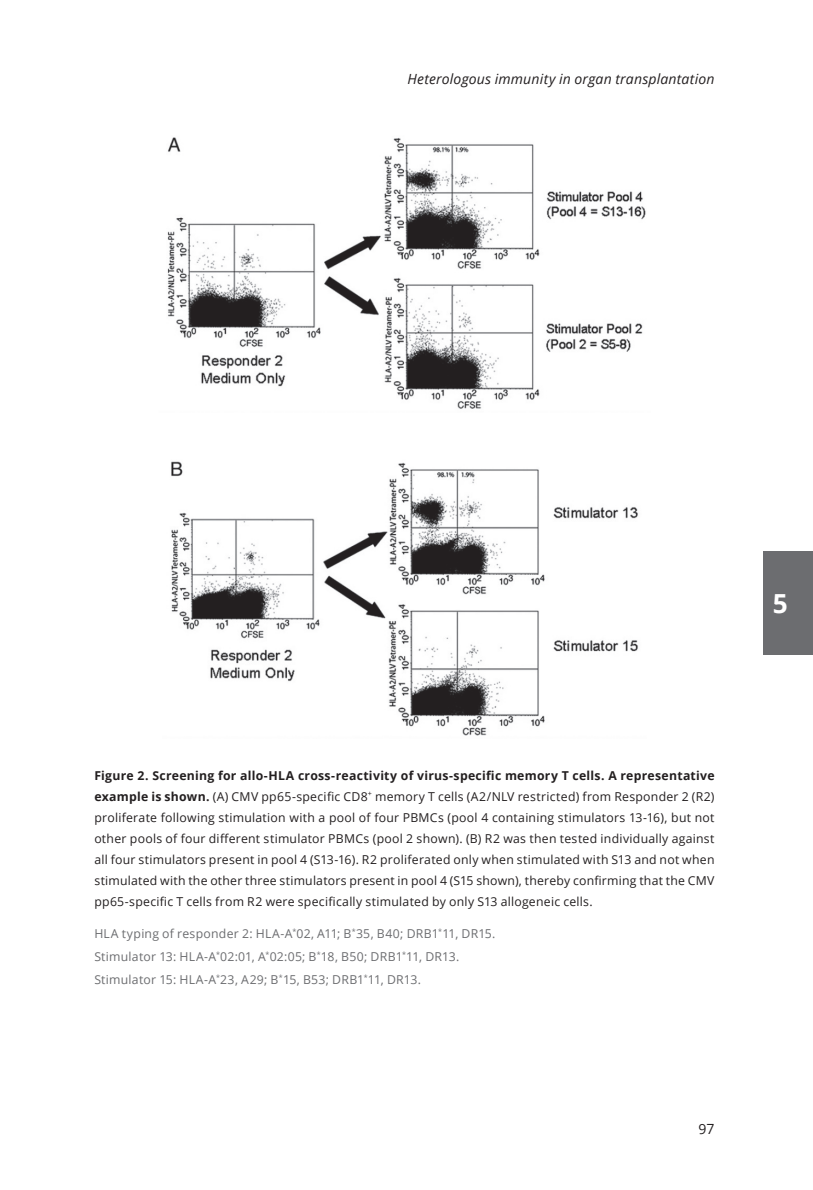
<style>
.page{position:relative;width:813px;height:1190px;background:#fff}
.page>*{position:absolute;margin:0;border:0;box-sizing:border-box;transform-origin:0 0}
.t1{font:700 26.25px "Open Sans";color:#fff}
.t2{font:italic 14px "Open Sans";letter-spacing:.015em;color:#231f20}
.t3{font:14px "Open Sans";color:#231f20}
.t4{font:12.25px/21px "Open Sans";letter-spacing:.02em;color:#231f20;text-align:justify}
.t5{font:12.25px/22.8px "Open Sans";letter-spacing:.02em;color:#6c6d70}
.s1{font-weight:700}
</style>
<div class="page">
<img style="left:167px;top:137px;width:479px;height:272px">
<img style="left:171px;top:461px;width:467px;height:275px">
<div style="left:763px;top:551px;width:50px;height:103px;background:#6c6d70"></div>
<p class="t2" style="left:407px;top:70px;width:309px">Heterologous immunity in organ transplantation</p>
<h1 class="t1" style="left:773px;top:584px;width:16px">5</h1>
<p class="t4" style="left:94px;top:764px;width:622px"><span class="s1">Figure 2. Screening for allo-HLA cross-reactivity of virus-specific memory T cells. A representative example is shown.</span> (A) CMV pp65-specific CD8<sup>+</sup> memory T cells (A2/NLV restricted) from Responder 2 (R2) proliferate following stimulation with a pool of four PBMCs (pool 4 containing stimulators 13-16), but not other pools of four different stimulator PBMCs (pool 2 shown). (B) R2 was then tested individually against all four stimulators present in pool 4 (S13-16). R2 proliferated only when stimulated with S13 and not when stimulated with the other three stimulators present in pool 4 (S15 shown), thereby confirming that the CMV pp65-specific T cells from R2 were specifically stimulated by only S13 allogeneic cells.</p>
<p class="t5" style="left:94px;top:922px;width:403px">HLA typing of responder 2: HLA-A<sup>*</sup>02, A11; B<sup>*</sup>35, B40; DRB1<sup>*</sup>11, DR15.<br>Stimulator 13: HLA-A<sup>*</sup>02:01, A<sup>*</sup>02:05; B<sup>*</sup>18, B50; DRB1<sup>*</sup>11, DR13.<br>Stimulator 15: HLA-A<sup>*</sup>23, A29; B<sup>*</sup>15, B53; DRB1<sup>*</sup>11, DR13.</p>
<p class="t3" style="left:698px;top:1118px;width:18px">97</p>
</div>
